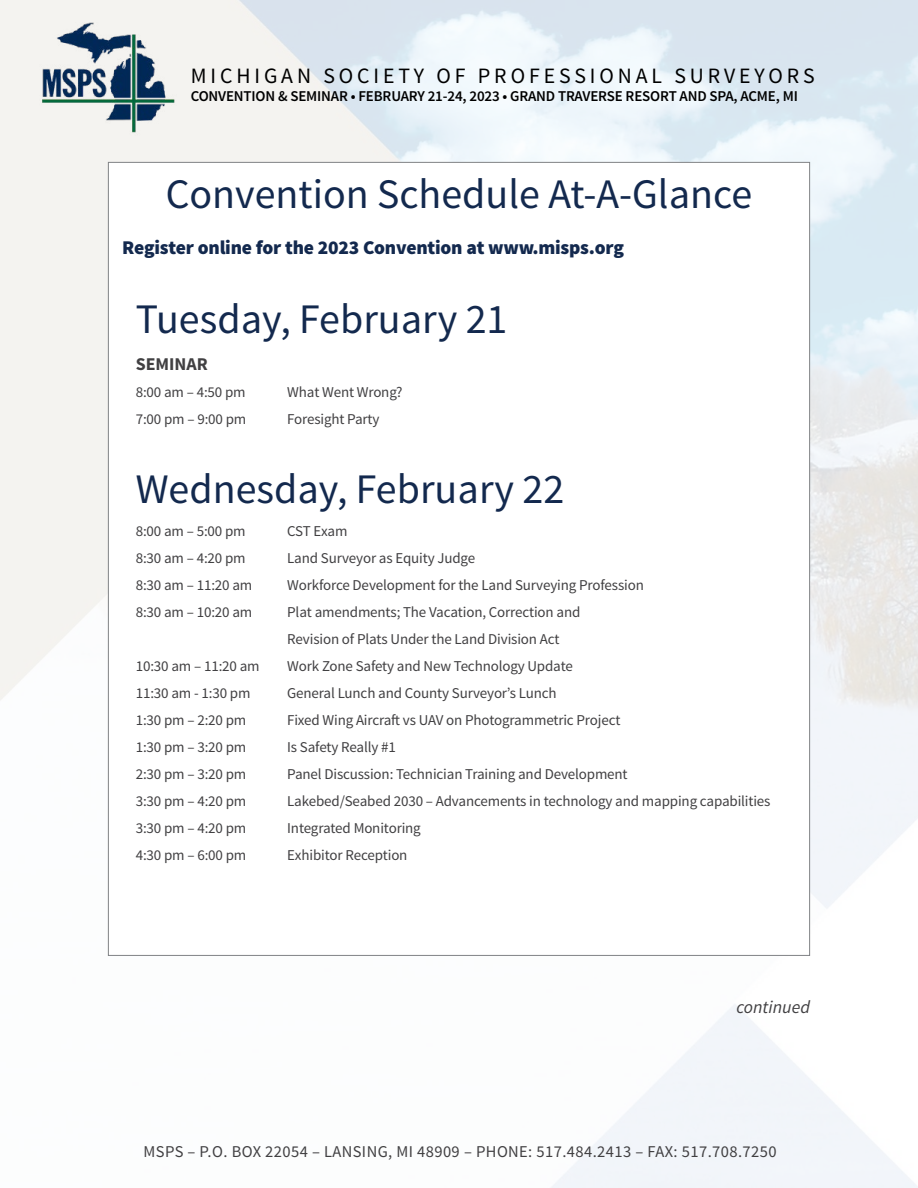
<style>
.page{position:relative;width:918px;height:1188px;background:#fff}
.page>*{position:absolute;margin:0;border:0;box-sizing:border-box;transform-origin:0 0}
.t1{font:42px "Source Sans Pro";color:#13294e}
.t2{font:21.9px "Source Sans Pro";letter-spacing:.18em;color:#000}
.t3{font:900 19.5px "Source Sans Pro";letter-spacing:-.01em;color:#13294e}
.t4{font:italic 18px "Source Sans Pro";color:#414042}
.t5{font:700 18px "Source Sans Pro";color:#414042}
.t6{font:16.5px "Source Sans Pro";letter-spacing:.025em;color:#414042}
.t7{font:15px/27px "Source Sans Pro";letter-spacing:-.01em;color:#414042}
.t8{font:600 15px "Source Sans Pro";letter-spacing:-.01em;color:#000}
</style>
<div class="page">
<img style="left:1px;top:0;width:917px;height:1188px">
<img style="left:27px;top:16px;width:158px;height:122px">
<div style="left:108px;top:162px;width:702px;height:793px;background:#fff"></div>
<h2 class="t2" style="left:191px;top:62px;width:625px">MICHIGAN SOCIETY OF PROFESSIONAL SURVEYORS</h2>
<p class="t8" style="left:191px;top:87px;width:609px">CONVENTION &amp; SEMINAR • FEBRUARY 21-24, 2023 • GRAND TRAVERSE RESORT AND SPA, ACME, MI</p>
<h1 class="t1" style="left:166px;top:168px;width:588px">Convention Schedule At-A-Glance</h1>
<h3 class="t3" style="left:122px;top:235px;width:503px">Register online for the 2023 Convention at www.misps.org</h3>
<h1 class="t1" style="left:136px;top:293px;width:373px">Tuesday, February 21</h1>
<p class="t5" style="left:136px;top:352px;width:74px">SEMINAR</p>
<p class="t7" style="left:136px;top:379px;width:111px">8:00 am – 4:50 pm</p>
<p class="t7" style="left:287px;top:379px;width:117px">What Went Wrong?</p>
<p class="t7" style="left:136px;top:406px;width:112px">7:00 pm – 9:00 pm</p>
<p class="t7" style="left:287px;top:406px;width:94px">Foresight Party</p>
<h1 class="t1" style="left:136px;top:463px;width:430px">Wednesday, February 22</h1>
<p class="t7" style="left:136px;top:518px;width:111px">8:00 am – 5:00 pm</p>
<p class="t7" style="left:287px;top:518px;width:62px">CST Exam</p>
<p class="t7" style="left:136px;top:545px;width:111px">8:30 am – 4:20 pm</p>
<p class="t7" style="left:287px;top:545px;width:190px">Land Surveyor as Equity Judge</p>
<p class="t7" style="left:136px;top:572px;width:118px">8:30 am – 11:20 am</p>
<p class="t7" style="left:287px;top:572px;width:358px">Workforce Development for the Land Surveying Profession</p>
<p class="t7" style="left:136px;top:599px;width:118px">8:30 am – 10:20 am</p>
<p class="t7" style="left:287px;top:599px;width:295px">Plat amendments; The Vacation, Correction and<br>Revision of Plats Under the Land Division Act</p>
<p class="t7" style="left:136px;top:653px;width:125px">10:30 am – 11:20 am</p>
<p class="t7" style="left:287px;top:653px;width:287px">Work Zone Safety and New Technology Update</p>
<p class="t7" style="left:136px;top:680px;width:116px">11:30 am - 1:30 pm</p>
<p class="t7" style="left:287px;top:680px;width:271px">General Lunch and County Surveyor’s Lunch</p>
<p class="t7" style="left:136px;top:707px;width:112px">1:30 pm – 2:20 pm</p>
<p class="t7" style="left:287px;top:707px;width:335px">Fixed Wing Aircraft vs UAV on Photogrammetric Project</p>
<p class="t7" style="left:136px;top:734px;width:112px">1:30 pm – 3:20 pm</p>
<p class="t7" style="left:287px;top:734px;width:110px">Is Safety Really #1</p>
<p class="t7" style="left:136px;top:761px;width:112px">2:30 pm – 3:20 pm</p>
<p class="t7" style="left:287px;top:761px;width:342px">Panel Discussion: Technician Training and Development</p>
<p class="t7" style="left:136px;top:788px;width:112px">3:30 pm – 4:20 pm</p>
<p class="t7" style="left:287px;top:788px;width:485px">Lakebed/Seabed 2030 – Advancements in technology and mapping capabilities</p>
<p class="t7" style="left:136px;top:815px;width:112px">3:30 pm – 4:20 pm</p>
<p class="t7" style="left:287px;top:815px;width:135px">Integrated Monitoring</p>
<p class="t7" style="left:136px;top:842px;width:112px">4:30 pm – 6:00 pm</p>
<p class="t7" style="left:287px;top:842px;width:122px">Exhibitor Reception</p>
<p class="t4" style="left:736px;top:995px;width:75px">continued</p>
<p class="t6" style="left:144px;top:1141px;width:635px">MSPS – P.O. BOX 22054 – LANSING, MI 48909 – PHONE: 517.484.2413 – FAX: 517.708.7250</p>
</div>
